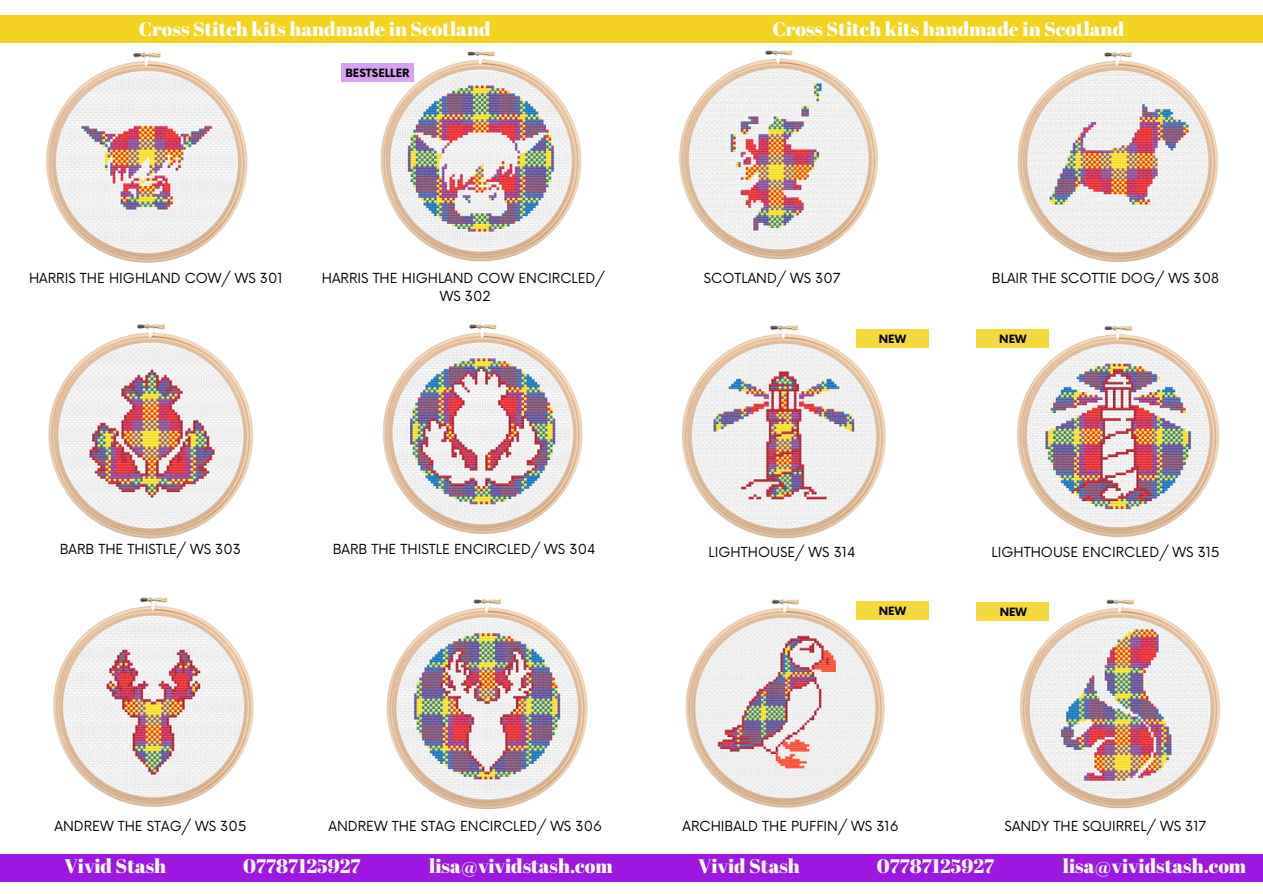
<style>
.page{position:relative;width:1263px;height:894px;background:#fff}
.page>*{position:absolute;margin:0;border:0;box-sizing:border-box;transform-origin:0 0}
.t1{font:19.5px "Abril Fatface";color:#fff}
.t2{font:13.5px "Now";color:#000}
.t3{font:700 11.1px "Now";color:#000}
</style>
<div class="page">
<div style="left:0;top:15px;width:1263px;height:28px;background:#f4d320"></div>
<div style="left:0;top:853px;width:1263px;height:28px;background:#9e17e1"></div>
<img style="left:382px;top:324px;width:201px;height:210px">
<img style="left:48px;top:323px;width:206px;height:216px">
<img style="left:46px;top:52px;width:202px;height:211px">
<img style="left:380px;top:51px;width:202px;height:211px">
<img style="left:386px;top:599px;width:202px;height:210px">
<img style="left:53px;top:597px;width:201px;height:211px">
<div style="left:341px;top:63px;width:72px;height:19px;background:#d8a2f3"></div>
<img style="left:1017px;top:52px;width:201px;height:211px">
<img style="left:679px;top:50px;width:200px;height:209px">
<img style="left:681px;top:325px;width:233px;height:214px">
<img style="left:1012px;top:325px;width:208px;height:213px">
<img style="left:685px;top:599px;width:216px;height:209px">
<img style="left:1012px;top:599px;width:208px;height:210px">
<div style="left:976px;top:328px;width:73px;height:19px;background:#f5d83d"></div>
<div style="left:855px;top:328px;width:73px;height:19px;background:#f5d83d"></div>
<div style="left:976px;top:602px;width:73px;height:18px;background:#f5d83d"></div>
<div style="left:855px;top:601px;width:73px;height:18px;background:#f5d83d"></div>
<p class="t1" style="left:139px;top:15px;width:353px">Cross Stitch kits handmade in Scotland</p>
<p class="t1" style="left:772px;top:15px;width:353px">Cross Stitch kits handmade in Scotland</p>
<p class="t3" style="left:345px;top:67px;width:66px">BESTSELLER</p>
<p class="t2" style="left:29px;top:270px;width:255px">HARRIS THE HIGHLAND COW/ WS 301</p>
<p class="t2" style="left:322px;top:270px;width:284px">HARRIS THE HIGHLAND COW ENCIRCLED/</p>
<p class="t2" style="left:440px;top:288px;width:53px">WS 302</p>
<p class="t2" style="left:704px;top:270px;width:138px">SCOTLAND/ WS 307</p>
<p class="t2" style="left:992px;top:270px;width:229px">BLAIR THE SCOTTIE DOG/ WS 308</p>
<p class="t3" style="left:879px;top:332px;width:29px">NEW</p>
<p class="t3" style="left:999px;top:332px;width:29px">NEW</p>
<p class="t2" style="left:60px;top:541px;width:183px">BARB THE THISTLE/ WS 303</p>
<p class="t2" style="left:333px;top:541px;width:264px">BARB THE THISTLE ENCIRCLED/ WS 304</p>
<p class="t2" style="left:708px;top:544px;width:148px">LIGHTHOUSE/ WS 314</p>
<p class="t2" style="left:991px;top:544px;width:230px">LIGHTHOUSE ENCIRCLED/ WS 315</p>
<p class="t3" style="left:879px;top:604px;width:29px">NEW</p>
<p class="t3" style="left:1000px;top:606px;width:29px">NEW</p>
<p class="t2" style="left:55px;top:818px;width:193px">ANDREW THE STAG/ WS 305</p>
<p class="t2" style="left:329px;top:818px;width:275px">ANDREW THE STAG ENCIRCLED/ WS 306</p>
<p class="t2" style="left:683px;top:818px;width:218px">ARCHIBALD THE PUFFIN/ WS 316</p>
<p class="t2" style="left:1005px;top:818px;width:203px">SANDY THE SQUIRREL/ WS 317</p>
<p class="t1" style="left:64px;top:852px;width:103px">Vivid Stash</p>
<p class="t1" style="left:243px;top:852px;width:119px">07787125927</p>
<p class="t1" style="left:429px;top:852px;width:185px">lisa@vividstash.com</p>
<p class="t1" style="left:698px;top:852px;width:103px">Vivid Stash</p>
<p class="t1" style="left:877px;top:852px;width:119px">07787125927</p>
<p class="t1" style="left:1063px;top:852px;width:185px">lisa@vividstash.com</p>
</div>
